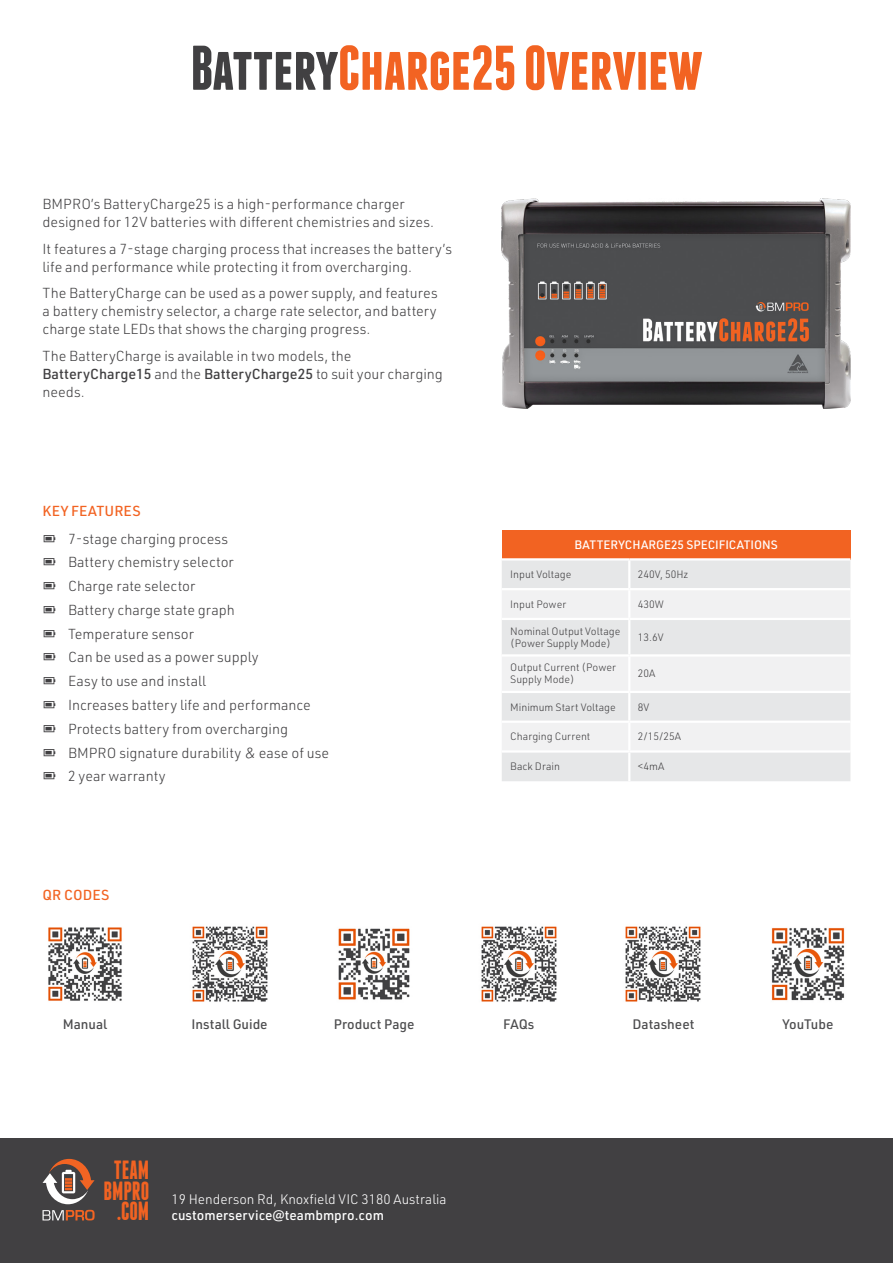
<style>
.page{position:relative;width:893px;height:1263px;background:#fff}
.page>*{position:absolute;margin:0;border:0;box-sizing:border-box;transform-origin:0 0}
.t1{font:700 63px "Franchise";letter-spacing:-.01em;color:#f26322}
.t2{font:700 26.25px/21px "Franchise";color:#f26322;text-align:center;scale:.9 1}
.t3{font:300 14.25px/23.7px "URWDIN";color:#414042}
.t4{font:500 14.25px "URWDIN";letter-spacing:.01em;color:#f26322}
.t5{font:500 13.5px "URWDIN";color:#4d4d4f}
.t6{font:300 13.5px "URWDIN";color:#fff}
.t7{font:500 13.5px "URWDIN";color:#fff}
.t8{font:500 12px "URWDIN";color:#fff}
.t9{font:300 10.5px/12px "URWDIN";color:#414042}
.s1{color:#414042}
.s2{font-weight:500}
</style>
<div class="page">
<div style="left:502px;top:530px;width:348px;height:29px;background:#f26322"></div>
<div style="left:502px;top:560px;width:348px;height:221px;background:#e6e7e8"></div>
<svg style="left:502px;top:590px;width:348px;height:160px;fill:#f1f1f2"></svg>
<hr style="left:502px;top:558px;width:127px;height:2px;background:#fff">
<hr style="left:629px;top:558px;width:221px;height:2px;background:#fff">
<hr style="left:628px;top:560px;width:2px;height:28px;background:#fff">
<hr style="left:502px;top:588px;width:127px;height:2px;background:#fff">
<hr style="left:629px;top:588px;width:221px;height:2px;background:#fff">
<hr style="left:628px;top:590px;width:2px;height:28px;background:#fff">
<hr style="left:502px;top:618px;width:127px;height:2px;background:#fff">
<hr style="left:629px;top:618px;width:221px;height:2px;background:#fff">
<hr style="left:628px;top:620px;width:2px;height:34px;background:#fff">
<hr style="left:502px;top:654px;width:127px;height:2px;background:#fff">
<hr style="left:629px;top:654px;width:221px;height:2px;background:#fff">
<hr style="left:628px;top:656px;width:2px;height:35px;background:#fff">
<hr style="left:502px;top:691px;width:127px;height:2px;background:#fff">
<hr style="left:629px;top:691px;width:221px;height:2px;background:#fff">
<hr style="left:628px;top:693px;width:2px;height:28px;background:#fff">
<hr style="left:502px;top:721px;width:127px;height:2px;background:#fff">
<hr style="left:629px;top:721px;width:221px;height:2px;background:#fff">
<hr style="left:628px;top:723px;width:2px;height:27px;background:#fff">
<hr style="left:502px;top:750px;width:127px;height:3px;background:#fff">
<hr style="left:629px;top:750px;width:221px;height:3px;background:#fff">
<hr style="left:628px;top:753px;width:2px;height:28px;background:#fff">
<img style="left:502px;top:199px;width:348px;height:209px">
<div style="left:0;top:1138px;width:893px;height:125px;background:#414042"></div>
<svg style="left:43px;top:1210px;width:52px;height:10px"></svg>
<svg style="left:43px;top:1159px;width:52px;height:45px"></svg>
<img style="left:48px;top:927px;width:74px;height:74px">
<img style="left:338px;top:928px;width:72px;height:72px">
<img style="left:192px;top:926px;width:76px;height:76px">
<img style="left:481px;top:926px;width:76px;height:76px">
<img style="left:625px;top:926px;width:76px;height:76px">
<img style="left:771px;top:928px;width:74px;height:73px">
<h1 class="t1" style="left:190px;top:38px;width:514px"><span class="s1">Battery</span>Charge25 Overview</h1>
<p class="t3" style="left:43px;top:195px;width:393px;line-height:18px">BMPRO’s BatteryCharge25 is a high-performance charger designed for 12V batteries with different chemistries and sizes.</p>
<p class="t3" style="left:43px;top:239px;width:411px;line-height:18px">It features a 7-stage charging process that increases the battery’s life and performance while protecting it from overcharging.</p>
<p class="t3" style="left:43px;top:284px;width:397px;line-height:18px;text-align:justify">The BatteryCharge can be used as a power supply, and features a battery chemistry selector, a charge rate selector, and battery charge state LEDs that shows the charging progress.</p>
<p class="t3" style="left:43px;top:346px;width:402px;line-height:18px">The BatteryCharge is available in two models, the<br><span class="s2">BatteryCharge15</span> and the <span class="s2">BatteryCharge25</span> to suit your charging needs.</p>
<p class="t4" style="left:43px;top:501px;width:100px">KEY FEATURES</p>
<p class="t3" style="left:68px;top:526px;width:263px">7-stage charging process<br>Battery chemistry selector<br>Charge rate selector<br>Battery charge state graph<br>Temperature sensor<br>Can be used as a power supply<br>Easy to use and install<br>Increases battery life and performance<br>Protects battery from overcharging<br>BMPRO signature durability &amp; ease of use<br>2 year warranty</p>
<p class="t4" style="left:43px;top:886px;width:68px">QR CODES</p>
<p class="t8" style="left:574px;top:536px;width:205px">BATTERYCHARGE25 SPECIFICATIONS</p>
<p class="t9" style="left:510px;top:568px;width:63px">Input Voltage</p>
<p class="t9" style="left:638px;top:568px;width:52px">240V, 50Hz</p>
<p class="t9" style="left:510px;top:598px;width:57px">Input Power</p>
<p class="t9" style="left:638px;top:598px;width:28px">430W</p>
<p class="t9" style="left:510px;top:625px;width:112px">Nominal Output Voltage (Power Supply Mode)</p>
<p class="t9" style="left:638px;top:631px;width:27px">13.6V</p>
<p class="t9" style="left:510px;top:661px;width:107px">Output Current (Power<br>Supply Mode)</p>
<p class="t9" style="left:638px;top:667px;width:19px">20A</p>
<p class="t9" style="left:510px;top:700px;width:107px">Minimum Start Voltage</p>
<p class="t9" style="left:638px;top:700px;width:13px">8V</p>
<p class="t9" style="left:510px;top:730px;width:82px">Charging Current</p>
<p class="t9" style="left:638px;top:730px;width:45px">2/15/25A</p>
<p class="t9" style="left:510px;top:760px;width:51px">Back Drain</p>
<p class="t9" style="left:638px;top:760px;width:28px">&lt;4mA</p>
<p class="t5" style="left:63px;top:1015px;width:46px">Manual</p>
<p class="t5" style="left:192px;top:1015px;width:78px">Install Guide</p>
<p class="t5" style="left:334px;top:1015px;width:82px">Product Page</p>
<p class="t5" style="left:503px;top:1015px;width:33px">FAQs</p>
<p class="t5" style="left:632px;top:1015px;width:63px">Datasheet</p>
<p class="t5" style="left:782px;top:1015px;width:52px">YouTube</p>
<h2 class="t2" style="left:104px;top:1159px;width:52px">TEAM<br>BMPRO .COM</h2>
<p class="t6" style="left:171px;top:1190px;width:277px">19 Henderson Rd, Knoxfield VIC 3180 Australia</p>
<p class="t7" style="left:171px;top:1206px;width:214px">customerservice@teambmpro.com</p>
</div>
